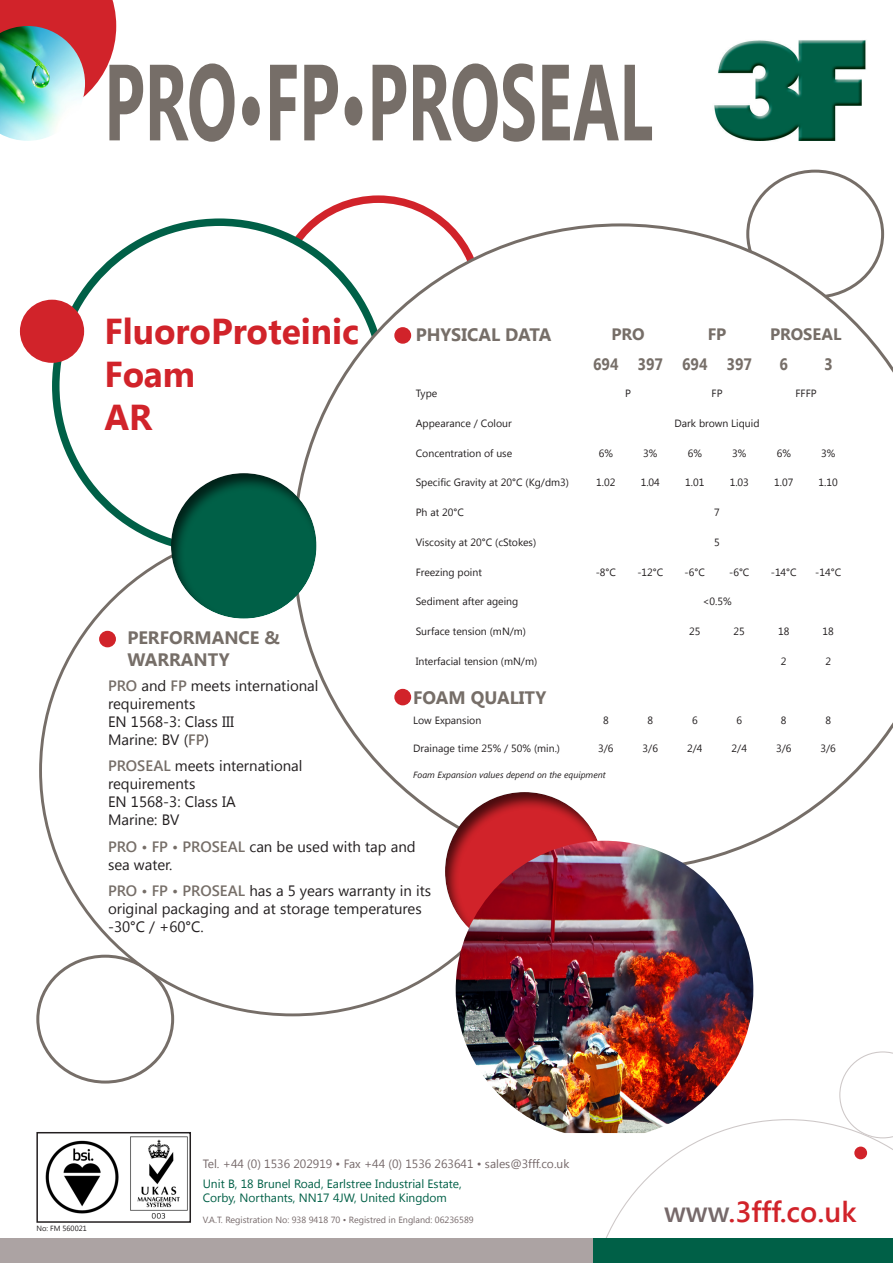
<style>
.page{position:relative;width:893px;height:1263px;background:#fff}
.page>*{position:absolute;margin:0;border:0;box-sizing:border-box;transform-origin:0 0}
.t1{font:700 108px "Segoe UI";color:#766e68;scale:.61 1}
.t2{font:700 36px/43.2px "Segoe UI";color:#d1232a}
.t3{font:600 28.95px "Segoe UI";color:#d1232a}
.t4{font:700 18px/21.6px "Segoe UI";color:#766e68}
.t5{font:700 16.5px "Segoe UI";color:#766e68;scale:.9 1}
.t6{font:700 16.5px "Segoe UI";color:#766e68}
.t7{font:15px/18px "Segoe UI";color:#231f20}
.t8{font:12px/14.4px "Segoe UI";color:#006047}
.t9{font:12px "Segoe UI";color:#76696a}
.t10{font:10.5px "Segoe UI";color:#231f20}
.t11{font:9px "Segoe UI";color:#76696a}
.t12{font:italic 9px "Segoe UI";color:#231f20}
.t13{font:7.5px "Segoe UI";color:#231f20}
.s1{font-weight:600;color:#766e68}
.s2{color:#76696a}
</style>
<div class="page">
<div style="left:36px;top:955px;width:138px;height:128px;border:3px solid #766e68;border-radius:50%"></div>
<div style="left:41px;top:526px;width:504px;height:489px;background:#fff;border-radius:50%"></div>
<svg style="left:0;top:0;width:116px;height:96px;background:#d74046"></svg>
<img style="left:0;top:26px;width:85px;height:115px">
<div style="left:23px;top:303px;width:58px;height:57px;background:#d1232a;border-radius:50%"></div>
<div style="left:20px;top:300px;width:64px;height:63px;border:6px solid #d1232a;border-radius:50%"></div>
<svg style="left:589px;top:1051px;width:304px;height:187px"></svg>
<div style="left:854px;top:1146px;width:13px;height:13px;background:#d1232a;border-radius:50%"></div>
<div style="left:0;top:1238px;width:893px;height:25px;background:#aca3a3"></div>
<div style="left:594px;top:1238px;width:299px;height:25px;background:#006047"></div>
<svg style="left:293px;top:223px;width:600px;height:621px"></svg>
<div style="left:395px;top:328px;width:15px;height:15px;background:#d1232a;border-radius:50%"></div>
<div style="left:394px;top:327px;width:17px;height:17px;border:2px solid #d1232a;border-radius:50%"></div>
<div style="left:395px;top:690px;width:15px;height:15px;background:#d1232a;border-radius:50%"></div>
<div style="left:394px;top:689px;width:17px;height:16px;border:2px solid #d1232a;border-radius:50%"></div>
<div style="left:170px;top:472px;width:147px;height:147px;background:#231f20;opacity:.75"></div>
<div style="left:100px;top:631px;width:15px;height:16px;background:#d1232a;border-radius:50%"></div>
<div style="left:99px;top:631px;width:17px;height:16px;border:2px solid #d1232a;border-radius:50%"></div>
<div style="left:444px;top:791px;width:161px;height:160px;background:#231f20;opacity:.75"></div>
<img style="left:456px;top:841px;width:297px;height:292px">
<img style="left:714px;top:40px;width:152px;height:101px">
<img style="left:45px;top:1136px;width:143px;height:83px">
<div style="left:36px;top:1132px;width:155px;height:91px;border:2px solid #231f20"></div>
<h1 class="t1" style="left:104px;top:25px;width:901px">PRO•FP•PROSEAL</h1>
<h2 class="t2" style="left:104px;top:308px;width:256px">FluoroProteinic<br>Foam<br>AR</h2>
<h3 class="t4" style="left:416px;top:323px;width:137px">PHYSICAL DATA</h3>
<h3 class="t6" style="left:611px;top:323px;width:35px">PRO</h3>
<h3 class="t6" style="left:708px;top:323px;width:20px">FP</h3>
<h3 class="t6" style="left:770px;top:323px;width:73px">PROSEAL</h3>
<h3 class="t5" style="left:593px;top:353px;width:178px">694 397 694 397</h3>
<h3 class="t5" style="left:779px;top:353px;width:11px">6</h3>
<h3 class="t5" style="left:824px;top:353px;width:11px">3</h3>
<p class="t10" style="left:416px;top:386px;width:23px">Type</p>
<p class="t10" style="left:625px;top:386px;width:7px">P</p>
<p class="t10" style="left:712px;top:386px;width:13px">FP</p>
<p class="t10" style="left:795px;top:386px;width:23px">FFFP</p>
<p class="t10" style="left:416px;top:416px;width:98px">Appearance / Colour</p>
<p class="t10" style="left:675px;top:416px;width:87px">Dark brown Liquid</p>
<p class="t10" style="left:416px;top:445px;width:98px">Concentration of use</p>
<p class="t10" style="left:599px;top:445px;width:16px">6%</p>
<p class="t10" style="left:643px;top:445px;width:16px">3%</p>
<p class="t10" style="left:688px;top:445px;width:16px">6%</p>
<p class="t10" style="left:732px;top:445px;width:16px">3%</p>
<p class="t10" style="left:777px;top:445px;width:16px">6%</p>
<p class="t10" style="left:821px;top:445px;width:16px">3%</p>
<p class="t10" style="left:416px;top:475px;width:155px">Specific Gravity at 20°C (Kg/dm3)</p>
<p class="t10" style="left:596px;top:475px;width:21px">1.02</p>
<p class="t10" style="left:641px;top:475px;width:21px">1.04</p>
<p class="t10" style="left:685px;top:475px;width:21px">1.01</p>
<p class="t10" style="left:730px;top:475px;width:21px">1.03</p>
<p class="t10" style="left:774px;top:475px;width:21px">1.07</p>
<p class="t10" style="left:819px;top:475px;width:21px">1.10</p>
<p class="t10" style="left:416px;top:505px;width:50px">Ph at 20°C</p>
<p class="t10" style="left:714px;top:505px;width:7px">7</p>
<p class="t10" style="left:416px;top:535px;width:122px">Viscosity at 20°C (cStokes)</p>
<p class="t10" style="left:714px;top:535px;width:7px">5</p>
<p class="t10" style="left:416px;top:565px;width:68px">Freezing point</p>
<p class="t10" style="left:596px;top:565px;width:22px">-8°C</p>
<p class="t10" style="left:637px;top:565px;width:27px">-12°C</p>
<p class="t10" style="left:685px;top:565px;width:22px">-6°C</p>
<p class="t10" style="left:729px;top:565px;width:22px">-6°C</p>
<p class="t10" style="left:771px;top:565px;width:27px">-14°C</p>
<p class="t10" style="left:815px;top:565px;width:27px">-14°C</p>
<p class="t10" style="left:416px;top:594px;width:104px">Sediment after ageing</p>
<p class="t10" style="left:702px;top:594px;width:31px">&lt;0.5%</p>
<p class="t10" style="left:416px;top:624px;width:112px">Surface tension (mN/m)</p>
<p class="t10" style="left:689px;top:624px;width:13px">25</p>
<p class="t10" style="left:734px;top:624px;width:13px">25</p>
<p class="t10" style="left:778px;top:624px;width:13px">18</p>
<p class="t10" style="left:823px;top:624px;width:13px">18</p>
<p class="t10" style="left:416px;top:654px;width:123px">Interfacial tension (mN/m)</p>
<p class="t10" style="left:781px;top:654px;width:7px">2</p>
<p class="t10" style="left:825px;top:654px;width:7px">2</p>
<h3 class="t4" style="left:413px;top:685px;width:135px">FOAM QUALITY</h3>
<p class="t10" style="left:413px;top:713px;width:70px">Low Expansion</p>
<p class="t10" style="left:603px;top:713px;width:7px">8</p>
<p class="t10" style="left:647px;top:713px;width:7px">8</p>
<p class="t10" style="left:692px;top:713px;width:7px">6</p>
<p class="t10" style="left:736px;top:713px;width:7px">6</p>
<p class="t10" style="left:781px;top:713px;width:7px">8</p>
<p class="t10" style="left:825px;top:713px;width:7px">8</p>
<p class="t10" style="left:413px;top:741px;width:148px">Drainage time 25% / 50% (min.)</p>
<p class="t10" style="left:598px;top:741px;width:17px">3/6</p>
<p class="t10" style="left:643px;top:741px;width:17px">3/6</p>
<p class="t10" style="left:687px;top:741px;width:17px">2/4</p>
<p class="t10" style="left:732px;top:741px;width:17px">2/4</p>
<p class="t10" style="left:776px;top:741px;width:17px">3/6</p>
<p class="t10" style="left:820px;top:741px;width:17px">3/6</p>
<p class="t12" style="left:413px;top:768px;width:194px">Foam Expansion values depend on the equipment</p>
<h3 class="t4" style="left:127px;top:626px;width:154px">PERFORMANCE &amp;<br>WARRANTY</h3>
<h3 class="t7" style="left:108px;top:676px;width:212px"><span class="s1">PRO</span> and <span class="s1">FP</span> meets international requirements<br>EN 1568-3: Class III<br>Marine: BV (<span class="s1">FP</span>)</h3>
<h3 class="t7" style="left:108px;top:756px;width:196px"><span class="s1">PROSEAL</span> meets international requirements<br>EN 1568-3: Class IA<br>Marine: BV</h3>
<h3 class="t7" style="left:108px;top:837px;width:309px"><span class="s1">PRO • FP • PROSEAL</span> can be used with tap and sea water.</h3>
<h3 class="t7" style="left:108px;top:881px;width:325px"><span class="s1">PRO • FP • PROSEAL</span> has a 5 years warranty in its original packaging and at storage temperatures -30°C / +60°C.</h3>
<p class="t13" style="left:36px;top:1223px;width:52px">No: FM 560021</p>
<p class="t9" style="left:203px;top:1156px;width:368px">Tel. +44 (0) 1536 202919 • Fax +44 (0) 1536 263641 • sales@3fff.co.uk</p>
<p class="t8" style="left:203px;top:1176px;width:260px">Unit B, 18 Brunel Road, Earlstree Industrial Estate,<br>Corby, Northants, NN17 4JW, United Kingdom</p>
<p class="t11" style="left:203px;top:1213px;width:272px">V.A.T. Registration No: 938 9418 70 • Registred in England: 06236589</p>
<h3 class="t3" style="left:664px;top:1191px;width:194px"><span class="s2">www</span>.3fff.co.uk</h3>
</div>
